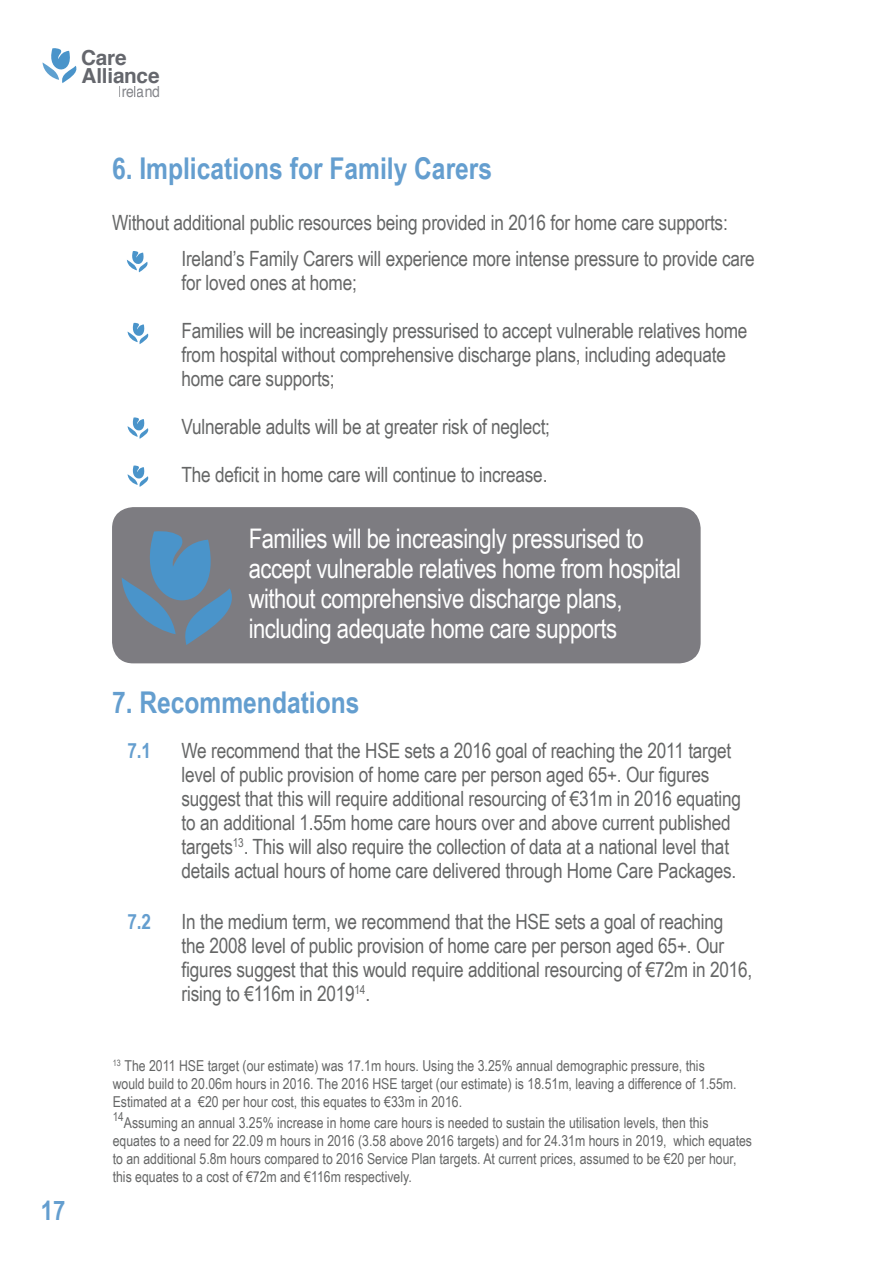
<style>
.page{position:relative;width:893px;height:1263px;background:#fff}
.page>*{position:absolute;margin:0;border:0;box-sizing:border-box;transform-origin:0 0}
.t1{font:700 30px "Arial Narrow";color:#649ecf}
.t2{font:27px/30px "Arial Narrow";letter-spacing:-.02em;color:#fff}
.t3{font:700 27px "Arial Narrow";color:#649ecf}
.t4{font:21px/24px "Arial Narrow";letter-spacing:-.01em;color:#656666}
.t5{font:700 21px "Arial Narrow";color:#649ecf}
.t6{font:700 20.7px/18px "Helvetica";letter-spacing:-.01em;color:#65676d}
.t7{font:15.6px "Helvetica";letter-spacing:-.01em;color:#65676d;scale:.9 1}
.t8{font:15px/18px "Arial Narrow";color:#656666}
.t9{font:12.3px "Arial Narrow";color:#656666}
</style>
<div class="page">
<svg style="left:43px;top:48px;width:34px;height:35px"></svg>
<div style="left:112px;top:507px;width:589px;height:156px;background:#7d7c81;border-radius:21px"></div>
<svg style="left:122px;top:531px;width:110px;height:114px"></svg>
<svg style="left:127px;top:251px;width:21px;height:21px"></svg>
<svg style="left:128px;top:323px;width:21px;height:21px"></svg>
<svg style="left:128px;top:417px;width:21px;height:22px"></svg>
<svg style="left:128px;top:465px;width:21px;height:22px"></svg>
<p class="t6" style="left:81px;top:49px;width:80px">Care<br>Alliance</p>
<p class="t7" style="left:118px;top:80px;width:48px">Ireland</p>
<p class="t3" style="left:41px;top:1190px;width:26px">17</p>
<h1 class="t1" style="left:112px;top:146px;width:382px">6. Implications for Family Carers</h1>
<p class="t4" style="left:182px;top:204px;width:575px;line-height:36px;text-indent:-70px">Without additional public resources being provided in 2016 for home care supports:<br>Ireland’s Family Carers will experience more intense pressure to provide care</p>
<p class="t4" style="left:182px;top:270px;width:177px">for loved ones at home;</p>
<p class="t4" style="left:182px;top:318px;width:567px">Families will be increasingly pressurised to accept vulnerable relatives home from hospital without comprehensive discharge plans, including adequate home care supports;</p>
<p class="t4" style="left:182px;top:414px;width:370px">Vulnerable adults will be at greater risk of neglect;</p>
<p class="t4" style="left:182px;top:462px;width:367px">The deficit in home care will continue to increase.</p>
<p class="t2" style="left:249px;top:522px;width:434px">Families will be increasingly pressurised to accept vulnerable relatives home from hospital without comprehensive discharge plans, including adequate home care supports</p>
<h1 class="t1" style="left:112px;top:680px;width:249px">7. Recommendations</h1>
<p class="t5" style="left:128px;top:735px;width:25px">7.1</p>
<p class="t4" style="left:182px;top:738px;width:561px">We recommend that the HSE sets a 2016 goal of reaching the 2011 target level of public provision of home care per person aged 65+. Our figures suggest that this will require additional resourcing of €31m in 2016 equating to an additional 1.55m home care hours over and above current published targets<sup>13</sup>. This will also require the collection of data at a national level that details actual hours of home care delivered through Home Care Packages.</p>
<p class="t5" style="left:128px;top:906px;width:25px">7.2</p>
<p class="t4" style="left:182px;top:909px;width:572px">In the medium term, we recommend that the HSE sets a goal of reaching<br>the 2008 level of public provision of home care per person aged 65+. Our figures suggest that this would require additional resourcing of €72m in 2016, rising to €116m in 2019<sup>14</sup>.</p>
<p class="t8" style="left:113px;top:1056px;width:625px"><sup>13</sup> The 2011 HSE target (our estimate) was 17.1m hours. Using the 3.25% annual demographic pressure, this would build to 20.06m hours in 2016. The 2016 HSE target (our estimate) is 18.51m, leaving a difference of 1.55m.<br>Estimated at a €20 per hour cost, this equates to €33m in 2016.</p>
<p class="t9" style="left:113px;top:1108px;width:13px">14</p>
<p class="t8" style="left:113px;top:1113px;width:641px;text-indent:11px">Assuming an annual 3.25% increase in home care hours is needed to sustain the utilisation levels, then this equates to a need for 22.09 m hours in 2016 (3.58 above 2016 targets) and for 24.31m hours in 2019, which equates to an additional 5.8m hours compared to 2016 Service Plan targets. At current prices, assumed to be €20 per hour, this equates to a cost of €72m and €116m respectively.</p>
</div>
